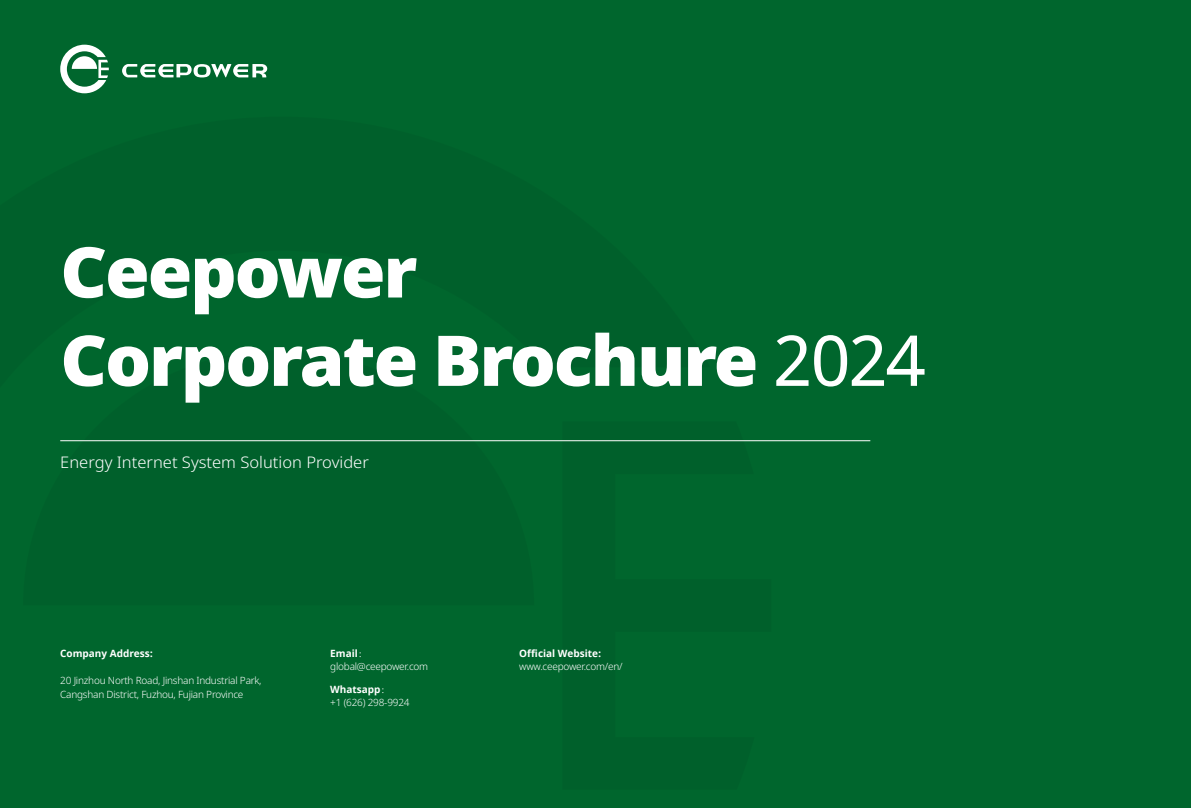
<style>
.page{position:relative;width:1191px;height:808px;background:#00662d}
.page>*{position:absolute;margin:0;border:0;box-sizing:border-box;transform-origin:0 0}
.t1{font:900 70px/88.3px "Noto Sans";letter-spacing:-.03em;color:#fff}
.t2{font:300 16px "Noto Sans";color:#fff}
.t3{font:300 10px/13.6px "Noto Sans";letter-spacing:-.02em;color:#fff}
.t4{font:700 10px "Noto Sans";color:#fff}
.s1{font-weight:400}
.s2{font-weight:700}
.s3{font-family:"Adobe Song Std"}
</style>
<div class="page">
<svg style="left:60px;top:45px;width:49px;height:48px"></svg>
<svg style="left:122px;top:64px;width:146px;height:13px"></svg>
<hr style="left:60px;top:440px;width:810px;height:1px;background:#fff">
<h1 class="t1" style="left:60px;top:228px;width:867px">Ceepower<br>Corporate Brochure <span class="s1">2024</span></h1>
<h2 class="t2" style="left:60px;top:451px;width:310px">Energy Internet System Solution Provider</h2>
<p class="t4" style="left:60px;top:646px;width:94px">Company Address:</p>
<p class="t3" style="left:60px;top:674px;width:203px">20 Jinzhou North Road, Jinshan Industrial Park,<br>Cangshan District, Fuzhou, Fujian Province</p>
<p class="t3" style="left:330px;top:647px;width:99px"><span class="s2">Email</span><span class="s3">：</span>global@ceepower.com</p>
<p class="t3" style="left:330px;top:683px;width:81px"><span class="s2">Whatsapp</span><span class="s3">：<br></span>+1 (626) 298-9924</p>
<p class="t4" style="left:519px;top:646px;width:83px">Official Website:</p>
<p class="t3" style="left:519px;top:660px;width:105px">www.ceepower.com/en/</p>
</div>
